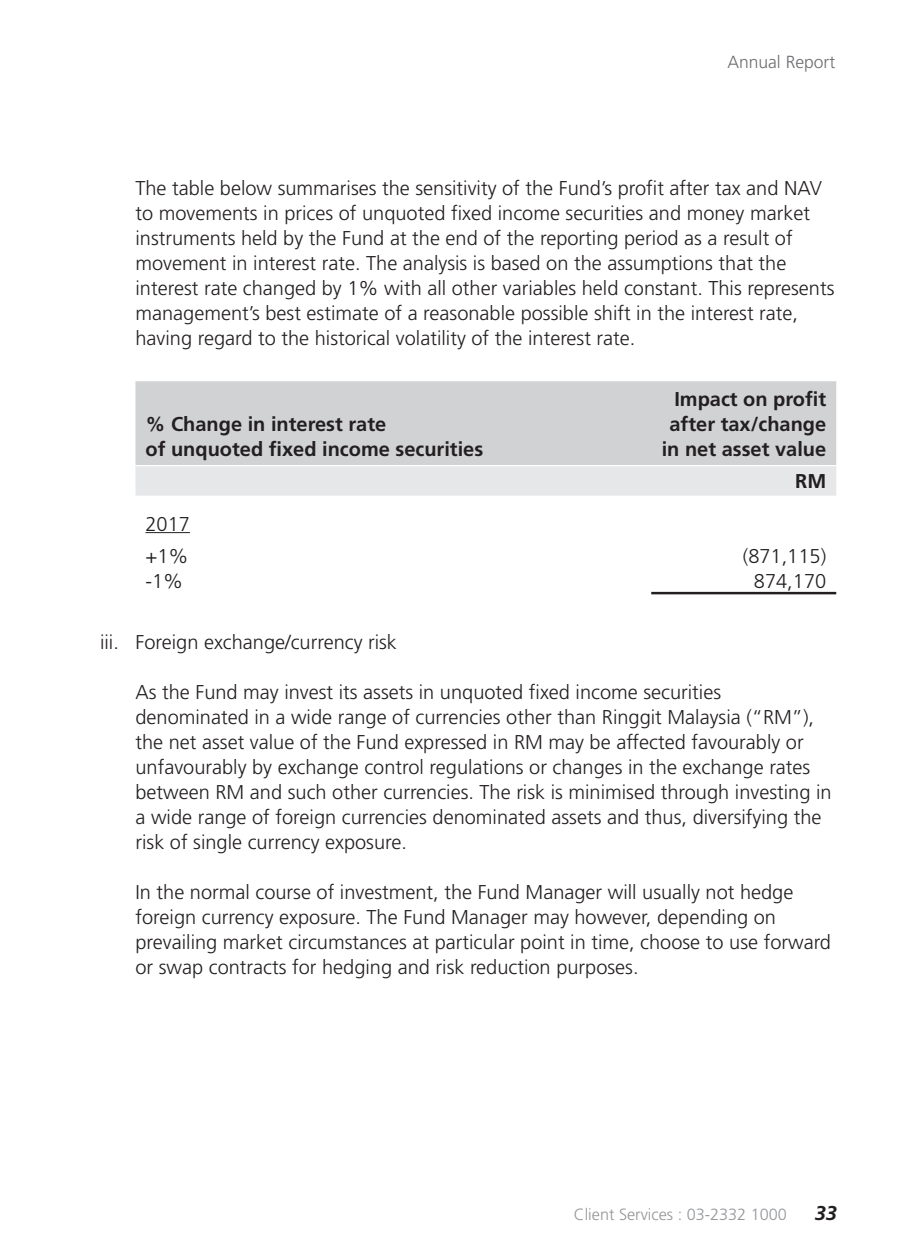
<style>
.page{position:relative;width:900px;height:1260px;background:#fff}
.page>*{position:absolute;margin:0;border:0;box-sizing:border-box;transform-origin:0 0}
.t1{font:300 20px/25px "Frutiger";color:#231f20}
.t2{font:700 20px/25px "Frutiger";color:#231f20}
.t3{font:italic 700 20px "Frutiger";color:#231f20}
.t4{font:300 17.5px "Frutiger";color:#6c6d70}
.t5{font:300 16.25px "Frutiger";color:#939598}
</style>
<div class="page">
<div style="left:136px;top:381px;width:700px;height:84px;background:#d1d2d4"></div>
<div style="left:136px;top:466px;width:700px;height:30px;background:#e6e7e9"></div>
<hr style="left:651px;top:592px;width:185px;height:2px;background:#231f20">
<hr style="left:146px;top:532px;width:44px;height:1px;background:#231f20">
<p class="t4" style="left:727px;top:52px;width:109px">Annual Report</p>
<p class="t1" style="left:136px;top:176px;width:700px">The table below summarises the sensitivity of the Fund’s profit after tax and NAV to movements in prices of unquoted fixed income securities and money market instruments held by the Fund at the end of the reporting period as a result of movement in interest rate. The analysis is based on the assumptions that the interest rate changed by 1% with all other variables held constant. This represents management’s best estimate of a reasonable possible shift in the interest rate, having regard to the historical volatility of the interest rate.</p>
<p class="t2" style="left:146px;top:411px;width:339px">% Change in interest rate<br>of unquoted fixed income securities</p>
<p class="t1" style="left:146px;top:507px;width:46px;line-height:32.5px">2017 +1%</p>
<p class="t2" style="left:662px;top:386px;width:166px;text-align:right">Impact on profit after tax/change in net asset value</p>
<p class="t2" style="left:795px;top:468px;width:33px">RM</p>
<p class="t1" style="left:743px;top:544px;width:85px">(871,115)</p>
<p class="t1" style="left:146px;top:569px;width:39px">-1%</p>
<p class="t1" style="left:754px;top:569px;width:74px">874,170</p>
<p class="t1" style="left:100px;top:630px;width:298px">iii. Foreign exchange/currency risk</p>
<p class="t1" style="left:135px;top:680px;width:698px">As the Fund may invest its assets in unquoted fixed income securities denominated in a wide range of currencies other than Ringgit Malaysia (“RM”), the net asset value of the Fund expressed in RM may be affected favourably or unfavourably by exchange control regulations or changes in the exchange rates between RM and such other currencies. The risk is minimised through investing in a wide range of foreign currencies denominated assets and thus, diversifying the risk of single currency exposure.</p>
<p class="t1" style="left:135px;top:880px;width:697px">In the normal course of investment, the Fund Manager will usually not hedge foreign currency exposure. The Fund Manager may however, depending on prevailing market circumstances at particular point in time, choose to use forward or swap contracts for hedging and risk reduction purposes.</p>
<p class="t5" style="left:574px;top:1205px;width:215px">Client Services : 03-2332 1000</p>
<p class="t3" style="left:815px;top:1201px;width:24px">33</p>
</div>
